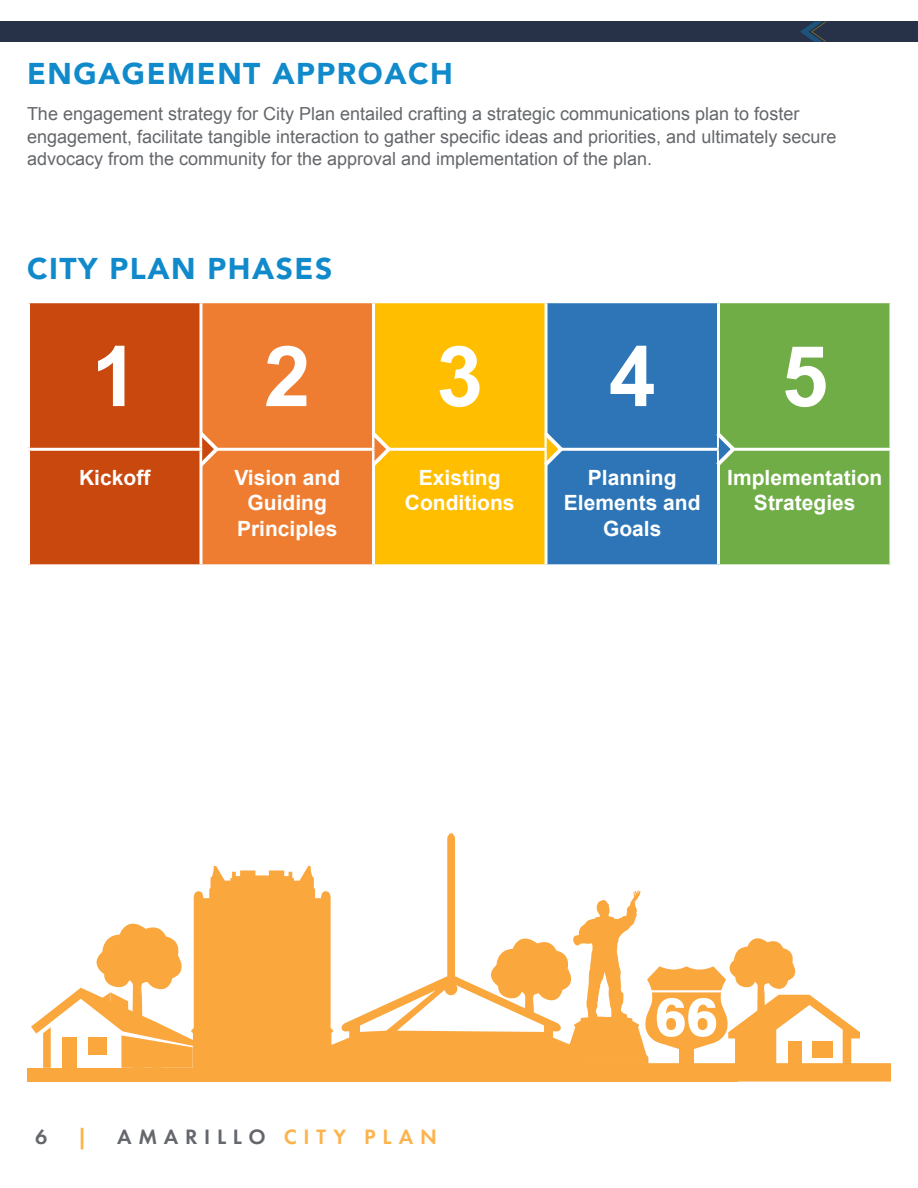
<style>
.page{position:relative;width:918px;height:1188px;background:#fff}
.page>*{position:absolute;margin:0;border:0;box-sizing:border-box;transform-origin:0 0}
.t1{font:700 84px "Arial";color:#fff}
.t2{font:900 30px "Avenir";letter-spacing:.05em;color:#118acb}
.t3{font:600 21.6px "Futura PT";letter-spacing:.31em;color:#64676b}
.t4{font:600 21.6px "Futura PT";color:#fcb44a}
.t5{font:700 21px/25.5px "Arial";color:#fff;text-align:center}
.t6{font:18px/22.5px "Arial";color:#64676b}
.s1{color:#fcb34c}
</style>
<div class="page">
<div style="left:27px;top:1071px;width:711px;height:11px;background:#faa73d"></div>
<svg style="left:309px;top:833px;width:582px;height:249px"></svg>
<div style="left:28px;top:1068px;width:172px;height:6px;background:#faa73d"></div>
<div style="left:679px;top:1041px;width:15px;height:41px;background:#faa73d"></div>
<svg style="left:31px;top:866px;width:303px;height:206px"></svg>
<svg style="left:490px;top:891px;width:370px;height:183px"></svg>
<div style="left:28px;top:302px;width:173px;height:147px;background:#c9480e"></div>
<div style="left:201px;top:302px;width:173px;height:147px;background:#ee7d31"></div>
<div style="left:374px;top:302px;width:172px;height:147px;background:#ffbf00"></div>
<div style="left:546px;top:302px;width:172px;height:147px;background:#2d75b6"></div>
<div style="left:720px;top:303px;width:170px;height:261px;background:#70ad47"></div>
<div style="left:28px;top:449px;width:173px;height:117px;background:#c9480e"></div>
<div style="left:201px;top:449px;width:173px;height:117px;background:#ee7d31"></div>
<div style="left:374px;top:449px;width:172px;height:117px;background:#ffbf00"></div>
<div style="left:546px;top:449px;width:172px;height:117px;background:#2d75b6"></div>
<hr style="left:27px;top:451px;width:3px;height:113px;background:#fff">
<hr style="left:200px;top:451px;width:2px;height:113px;background:#fff">
<hr style="left:372px;top:451px;width:3px;height:113px;background:#fff">
<svg style="left:544px;top:469px;width:4px;height:95px"></svg>
<hr style="left:717px;top:451px;width:3px;height:113px;background:#fff">
<hr style="left:27px;top:564px;width:174px;height:3px;background:#fff">
<hr style="left:201px;top:564px;width:173px;height:3px;background:#fff">
<hr style="left:374px;top:564px;width:172px;height:3px;background:#fff">
<hr style="left:546px;top:564px;width:172px;height:3px;background:#fff">
<hr style="left:27px;top:300px;width:174px;height:3px;background:#fff">
<hr style="left:27px;top:303px;width:3px;height:145px;background:#fff">
<hr style="left:201px;top:300px;width:173px;height:3px;background:#fff">
<hr style="left:200px;top:303px;width:2px;height:145px;background:#fff">
<hr style="left:374px;top:300px;width:172px;height:3px;background:#fff">
<hr style="left:372px;top:303px;width:3px;height:145px;background:#fff">
<hr style="left:546px;top:300px;width:172px;height:3px;background:#fff">
<svg style="left:544px;top:303px;width:4px;height:127px"></svg>
<hr style="left:717px;top:303px;width:3px;height:145px;background:#fff">
<hr style="left:27px;top:448px;width:174px;height:3px;background:#fff">
<hr style="left:201px;top:448px;width:173px;height:3px;background:#fff">
<hr style="left:374px;top:448px;width:172px;height:3px;background:#fff">
<hr style="left:546px;top:448px;width:172px;height:3px;background:#fff">
<hr style="left:718px;top:448px;width:174px;height:3px;background:#fff">
<svg style="left:197px;top:430px;width:25px;height:39px"></svg>
<svg style="left:369px;top:432px;width:25px;height:34px"></svg>
<svg style="left:541px;top:430px;width:25px;height:39px"></svg>
<svg style="left:714px;top:430px;width:25px;height:39px"></svg>
<div style="left:0;top:22px;width:918px;height:20px;background:#273249"></div>
<svg style="left:800px;top:22px;width:27px;height:20px"></svg>
<h2 class="t2" style="left:27px;top:48px;width:427px">ENGAGEMENT APPROACH</h2>
<p class="t6" style="left:27px;top:103px;width:811px">The engagement strategy for City Plan entailed crafting a strategic communications plan to foster engagement, facilitate tangible interaction to gather specific ideas and priorities, and ultimately secure advocacy from the community for the approval and implementation of the plan.</p>
<h2 class="t2" style="left:27px;top:243px;width:307px">CITY PLAN PHASES</h2>
<h1 class="t1" style="left:91px;top:321px;width:48px">1</h1>
<h1 class="t1" style="left:264px;top:321px;width:48px">2</h1>
<h1 class="t1" style="left:436px;top:321px;width:48px">3</h1>
<h1 class="t1" style="left:609px;top:321px;width:48px">4</h1>
<h1 class="t1" style="left:782px;top:321px;width:48px">5</h1>
<p class="t5" style="left:79px;top:465px;width:73px">Kickoff</p>
<p class="t5" style="left:234px;top:465px;width:107px">Vision and<br>Guiding<br>Principles</p>
<p class="t5" style="left:405px;top:465px;width:111px">Existing<br>Conditions</p>
<p class="t5" style="left:564px;top:465px;width:138px">Planning<br>Elements and<br>Goals</p>
<p class="t5" style="left:727px;top:465px;width:157px">Implementation<br>Strategies</p>
<p class="t3" style="left:35px;top:1124px;width:14px">6</p>
<p class="t4" style="left:77px;top:1124px;width:12px">|</p>
<p class="t3" style="left:117px;top:1124px;width:321px">AMARILLO <span class="s1">CITY PLAN</span></p>
</div>
